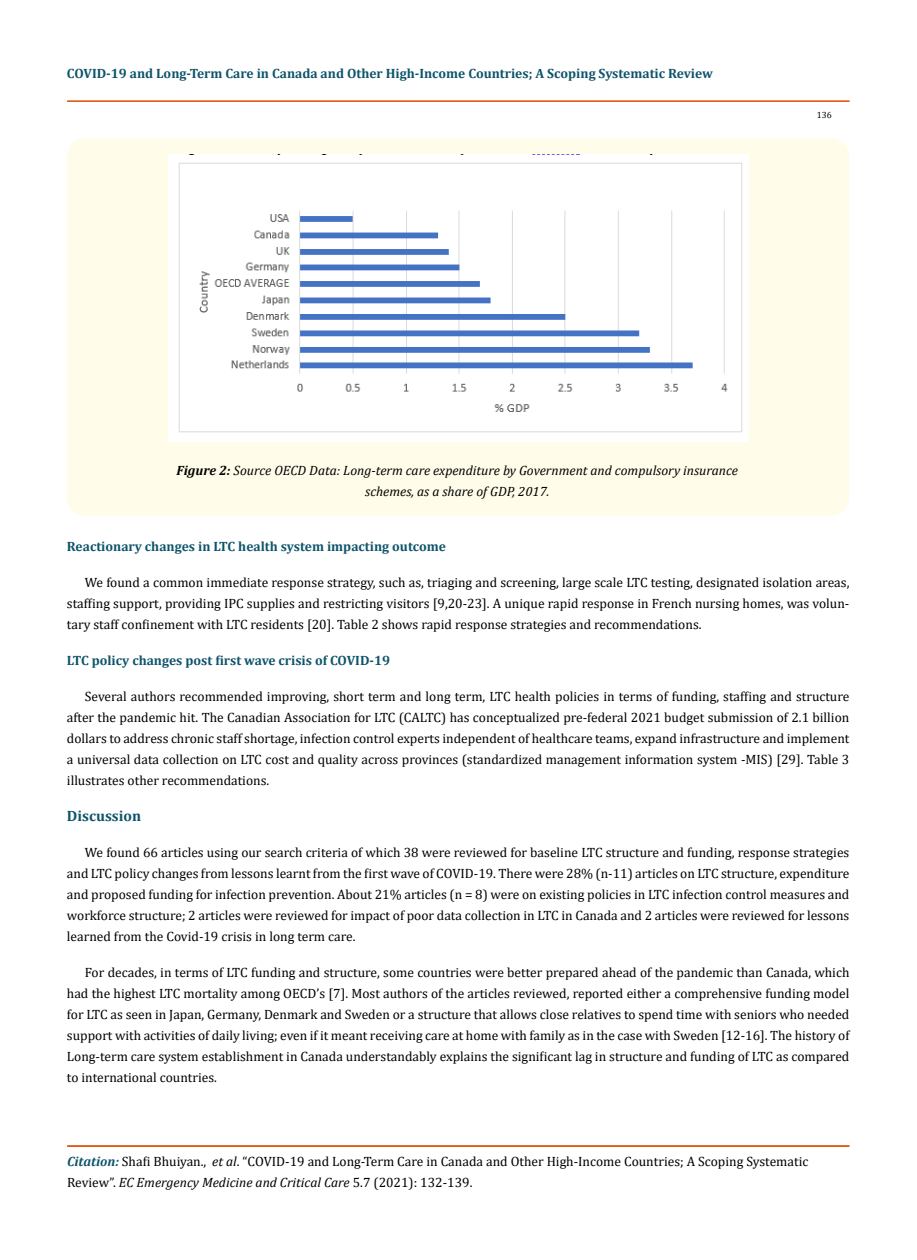
<style>
.page{position:relative;width:917px;height:1260px;background:#fff}
.page>*{position:absolute;margin:0;border:0;box-sizing:border-box;transform-origin:0 0}
.t1{font:700 15px "Cambria";color:#0e546a}
.t2{font:13.5px/21px "Cambria";color:#000;text-align:justify}
.t3{font:700 13.5px "Cambria";color:#0e546a}
.t4{font:italic 13.5px/21px "Cambria";color:#000;text-align:center}
.t5{font:9px "Cambria";color:#000}
.s1{font-weight:700}
.s2{font-weight:700;font-style:italic;color:#0e546a}
.s3{font-style:italic}
</style>
<div class="page">
<div style="left:67px;top:101px;width:782px;height:1px;border:1px solid #e05d1a"></div>
<div style="left:67px;top:1146px;width:782px;height:1px;border:1px solid #e05d1a"></div>
<div style="left:67px;top:138px;width:782px;height:378px;background:#fffde9;border-radius:18px"></div>
<img style="left:169px;top:154px;width:579px;height:288px">
<p class="t3" style="left:67px;top:64px;width:647px">COVID-19 and Long-Term Care in Canada and Other High-Income Countries; A Scoping Systematic Review</p>
<p class="t5" style="left:816px;top:110px;width:16px">136</p>
<p class="t4" style="left:176px;top:459px;width:563px"><span class="s1">Figure 2:</span> Source OECD Data: Long-term care expenditure by Government and compulsory insurance schemes, as a share of GDP, 2017.</p>
<p class="t3" style="left:67px;top:537px;width:380px">Reactionary changes in LTC health system impacting outcome</p>
<p class="t2" style="left:67px;top:572px;width:784px;text-indent:18px">We found a common immediate response strategy, such as, triaging and screening, large scale LTC testing, designated isolation areas, staffing support, providing IPC supplies and restricting visitors [9,20-23]. A unique rapid response in French nursing homes, was volun&shy;tary staff confinement with LTC residents [20]. Table 2 shows rapid response strategies and recommendations.</p>
<p class="t3" style="left:67px;top:651px;width:324px">LTC policy changes post first wave crisis of COVID-19</p>
<p class="t2" style="left:67px;top:686px;width:784px;text-indent:18px">Several authors recommended improving, short term and long term, LTC health policies in terms of funding, staffing and structure after the pandemic hit. The Canadian Association for LTC (CALTC) has conceptualized pre-federal 2021 budget submission of 2.1 billion dollars to address chronic staff shortage, infection control experts independent of healthcare teams, expand infrastructure and implement a universal data collection on LTC cost and quality across provinces (standardized management information system -MIS) [29]. Table 3 illustrates other recommendations.</p>
<p class="t1" style="left:67px;top:806px;width:76px">Discussion</p>
<p class="t2" style="left:67px;top:842px;width:784px;text-indent:18px">We found 66 articles using our search criteria of which 38 were reviewed for baseline LTC structure and funding, response strategies and LTC policy changes from lessons learnt from the first wave of COVID-19. There were 28% (n-11) articles on LTC structure, expenditure and proposed funding for infection prevention. About 21% articles (n = 8) were on existing policies in LTC infection control measures and workforce structure; 2 articles were reviewed for impact of poor data collection in LTC in Canada and 2 articles were reviewed for lessons learned from the Covid-19 crisis in long term care.</p>
<p class="t2" style="left:67px;top:962px;width:784px;text-indent:18px">For decades, in terms of LTC funding and structure, some countries were better prepared ahead of the pandemic than Canada, which had the highest LTC mortality among OECD’s [7]. Most authors of the articles reviewed, reported either a comprehensive funding model for LTC as seen in Japan, Germany, Denmark and Sweden or a structure that allows close relatives to spend time with seniors who needed support with activities of daily living; even if it meant receiving care at home with family as in the case with Sweden [12-16]. The history of Long-term care system establishment in Canada understandably explains the significant lag in structure and funding of LTC as compared to international countries.</p>
<p class="t2" style="left:67px;top:1151px;width:742px"><span class="s2">Citation:</span> Shafi Bhuiyan., <span class="s3">et al</span>. “COVID-19 and Long-Term Care in Canada and Other High-Income Countries; A Scoping Systematic<br>Review”. <span class="s3">EC Emergency Medicine and Critical Care</span> 5.7 (2021): 132-139.</p>
</div>
